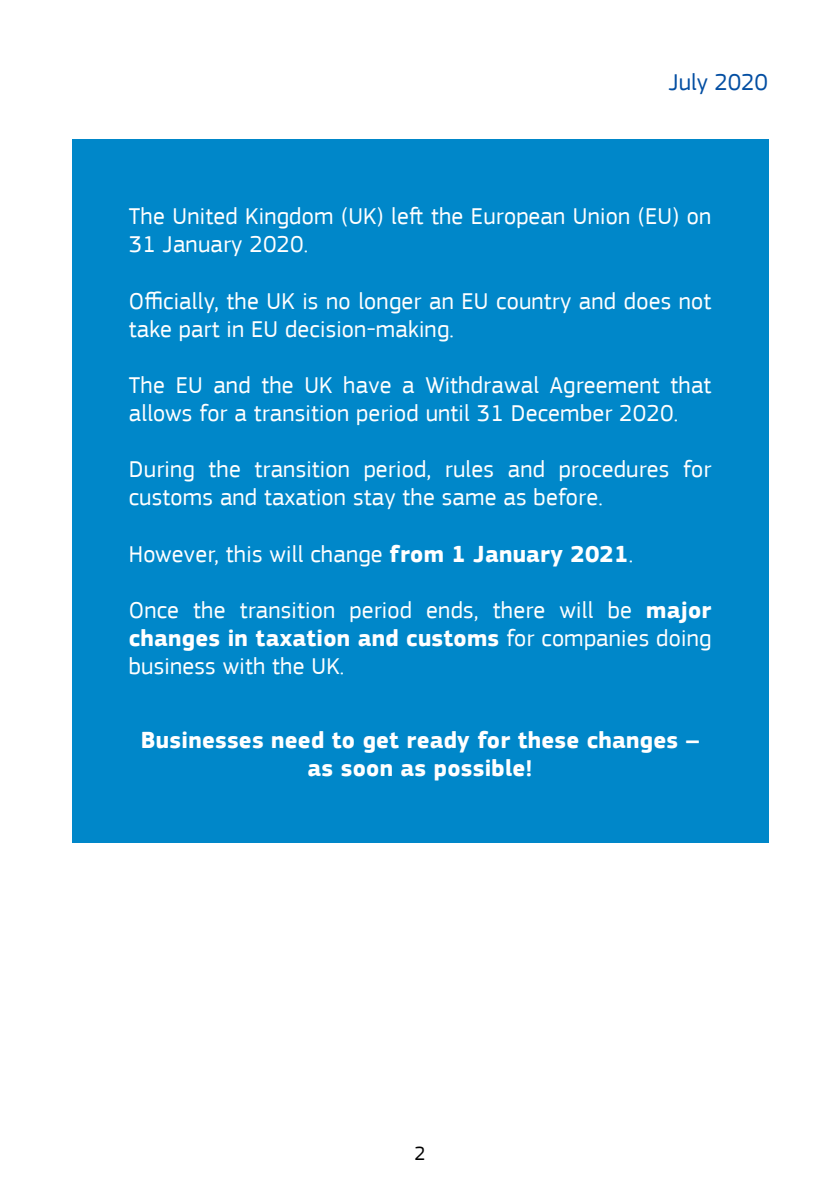
<style>
.page{position:relative;width:840px;height:1191px;background:#fff}
.page>*{position:absolute;margin:0;border:0;box-sizing:border-box;transform-origin:0 0}
.MainTitle{font:24px/28px "EC Square Sans Pro";letter-spacing:.01em;color:#fff}
.MainTitle-2{font:700 24px/28px "EC Square Sans Pro";letter-spacing:.01em;color:#fff;text-align:center}
.t1{font:24px "EC Square Sans Pro";color:#034ea2}
.t2{font:20px "EC Square Sans Pro";color:#000}
.s1{font-weight:700}
</style>
<div class="page">
<div style="left:72px;top:139px;width:695px;height:703px;background:#0087c9"></div>
<p class="t1" style="left:668px;top:68px;width:101px">July 2020</p>
<p class="MainTitle" style="left:129px;top:203px;width:583px">The United Kingdom (UK) left the European Union (EU) on<br>31 January 2020.</p>
<p class="MainTitle" style="left:129px;top:287px;width:583px">Officially, the UK is no longer an EU country and does not take part in EU decision-making.</p>
<p class="MainTitle" style="left:129px;top:371px;width:583px">The EU and the UK have a Withdrawal Agreement that allows for a transition period until 31 December 2020.</p>
<p class="MainTitle" style="left:129px;top:456px;width:583px">During the transition period, rules and procedures for customs and taxation stay the same as before.</p>
<p class="MainTitle" style="left:129px;top:540px;width:505px">However, this will change <span class="s1">from 1 January 2021</span>.</p>
<p class="MainTitle" style="left:129px;top:596px;width:583px;text-align:justify">Once the transition period ends, there will be <span class="s1">major changes in taxation and customs</span> for companies doing business with the UK.</p>
<p class="MainTitle-2" style="left:141px;top:726px;width:560px">Businesses need to get ready for these changes – as soon as possible!</p>
<p class="t2" style="left:414px;top:1141px;width:13px">2</p>
</div>
